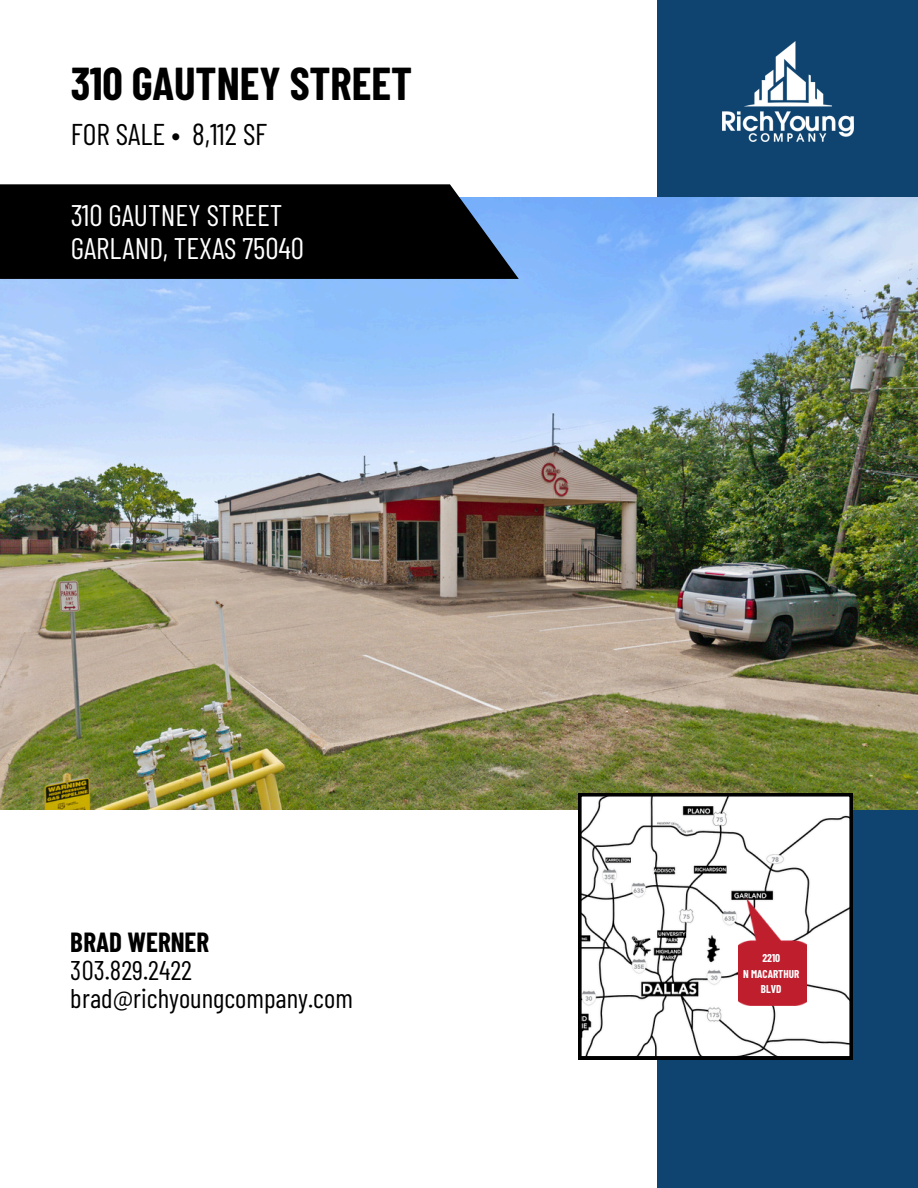
<style>
.page{position:relative;width:918px;height:1188px;background:#fff}
.page>*{position:absolute;margin:0;border:0;box-sizing:border-box;transform-origin:0 0}
.t1{font:700 45px "Barlow Condensed";color:#000}
.t2{font:30px "Barlow Condensed";color:#000}
.t3{font:29.7px/32.7px "Barlow Condensed";color:#fff}
.t4{font:27px/28px "Barlow Condensed";color:#000}
.t5{font:700 27px "Barlow Condensed";color:#000}
.t6{font:700 11.1px/15.5px "Barlow Condensed";color:#fff;text-align:center}
</style>
<div class="page">
<div style="left:658px;top:0;width:260px;height:1188px;background:#0e446f"></div>
<img style="left:0;top:198px;width:918px;height:612px">
<div style="left:0;top:184px;width:519px;height:95px;background:#000"></div>
<img style="left:723px;top:42px;width:130px;height:100px">
<svg style="left:578px;top:793px;width:275px;height:266px"></svg>
<img style="left:739px;top:899px;width:67px;height:107px">
<h1 class="t1" style="left:71px;top:55px;width:343px">310 GAUTNEY STREET</h1>
<h1 class="t2" style="left:71px;top:115px;width:198px">FOR SALE • 8,112 SF</h1>
<h2 class="t3" style="left:71px;top:198px;width:235px">310 GAUTNEY STREET<br>GARLAND, TEXAS 75040</h2>
<p class="t5" style="left:71px;top:925px;width:140px">BRAD WERNER</p>
<p class="t4" style="left:71px;top:955px;width:284px">303.829.2422 brad@richyoungcompany.com</p>
<p class="t6" style="left:743px;top:950px;width:58px">2210<br>N MACARTHUR<br>BLVD</p>
</div>
